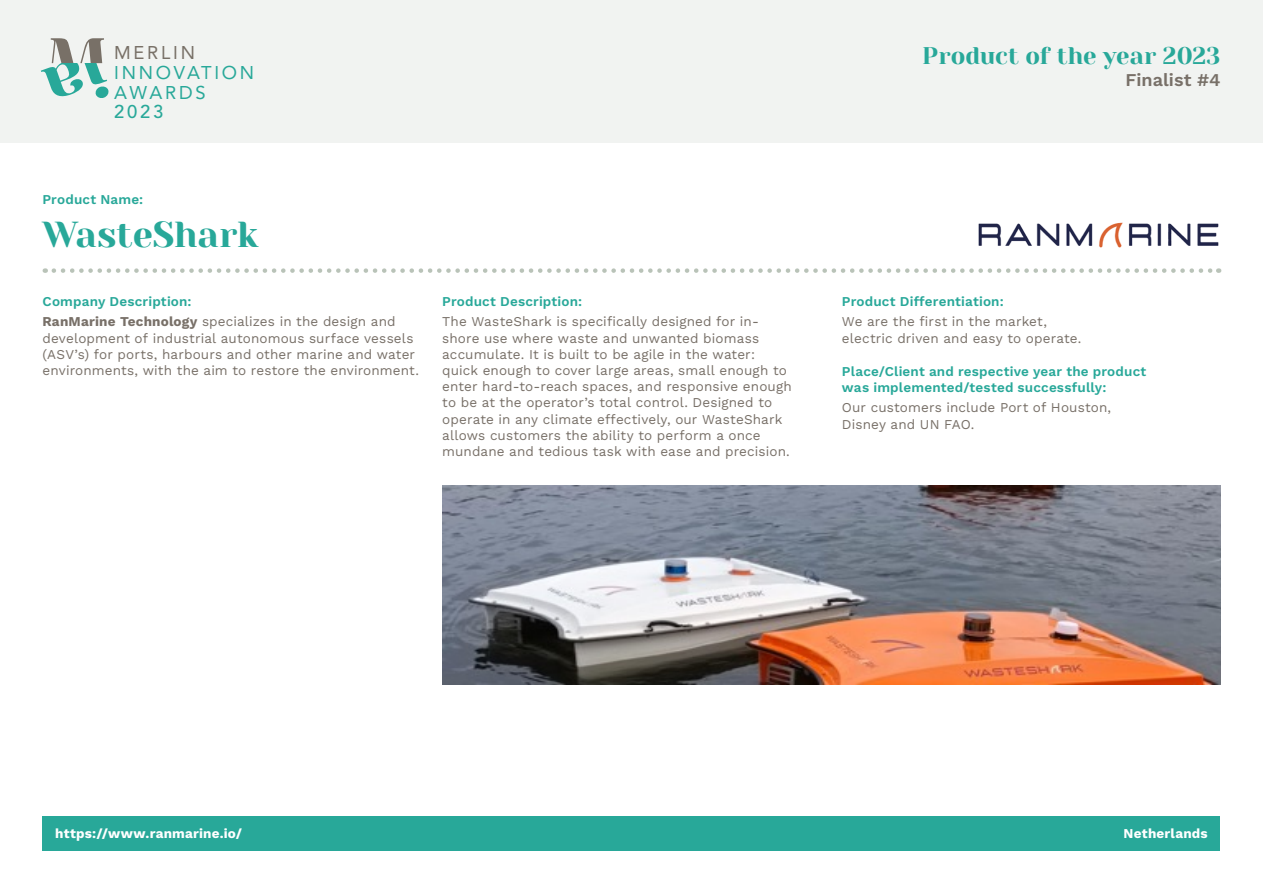
<style>
.page{position:relative;width:1263px;height:893px;background:#fff}
.page>*{position:absolute;margin:0;border:0;box-sizing:border-box;transform-origin:0 0}
.t1{font:36px "Yeseva One";letter-spacing:-.005em;color:#28a899}
.t2{font:24px "Yeseva One";letter-spacing:-.005em;color:#28a899}
.t3{font:18.3px/19.6px "Avenir LT Std";letter-spacing:.15em;color:#28a899}
.t4{font:18.3px "Avenir LT Std";letter-spacing:.15em;color:#787067}
.t5{font:500 18.3px "Avenir LT Std";color:#28a899}
.t6{font:600 18px "Work Sans";color:#787068}
.t7{font:13.5px/16.2px "Work Sans";letter-spacing:.01em;color:#787068}
.t8{font:600 13.5px/16.2px "Work Sans";letter-spacing:.01em;color:#28a899}
.t9{font:700 13.5px "Work Sans";letter-spacing:.015em;color:#fff}
.s1{font-weight:600;color:#28a899}
.s2{font-weight:700}
</style>
<div class="page">
<img style="left:978px;top:222px;width:244px;height:51px">
<div style="left:0;top:0;width:1263px;height:142px;background:#f1f3f1"></div>
<svg style="left:54px;top:268px;width:1165px;height:5px"></svg>
<img style="left:442px;top:485px;width:778px;height:200px">
<div style="left:43px;top:816px;width:1177px;height:34px;background:#28a899"></div>
<svg style="left:50px;top:38px;width:54px;height:26px"></svg>
<h3 class="t4" style="left:114px;top:42px;width:82px">MERLIN</h3>
<h3 class="t3" style="left:114px;top:63px;width:142px">INNOVATION<br>AWARDS</h3>
<h3 class="t5" style="left:114px;top:102px;width:51px">2023</h3>
<p class="t8" style="left:43px;top:191px;width:102px">Product Name:</p>
<h1 class="t1" style="left:43px;top:208px;width:217px">WasteShark</h1>
<p class="t7" style="left:43px;top:291px;width:355px;line-height:20.4px"><span class="s1">Company Description:<br></span><span class="s2">RanMarine Technology</span> specializes in the design and</p>
<p class="t7" style="left:43px;top:329px;width:378px">development of industrial autonomous surface vessels (ASV’s) for ports, harbours and other marine and water environments, with the aim to restore the environment.</p>
<p class="t8" style="left:442px;top:293px;width:142px">Product Description:</p>
<p class="t7" style="left:442px;top:313px;width:351px">The WasteShark is specifically designed for in&shy;shore use where waste and unwanted biomass accumulate. It is built to be agile in the water: quick enough to cover large areas, small enough to enter hard-to-reach spaces, and responsive enough to be at the operator’s total control. Designed to operate in any climate effectively, our WasteShark allows customers the ability to perform a once mundane and tedious task with ease and precision.</p>
<h2 class="t2" style="left:922px;top:39px;width:300px">Product of the year 2023</h2>
<h3 class="t6" style="left:1125px;top:66px;width:96px">Finalist #4</h3>
<p class="t8" style="left:842px;top:293px;width:163px">Product Differentiation:</p>
<p class="t7" style="left:842px;top:313px;width:241px">We are the first in the market, electric driven and easy to operate.</p>
<p class="t8" style="left:842px;top:363px;width:306px">Place/Client and respective year the product was implemented/tested successfully:</p>
<p class="t7" style="left:842px;top:399px;width:271px">Our customers include Port of Houston,<br>Disney and UN FAO.</p>
<p class="t9" style="left:55px;top:823px;width:188px">https://www.ranmarine.io/</p>
<p class="t9" style="left:1123px;top:823px;width:86px">Netherlands</p>
</div>
